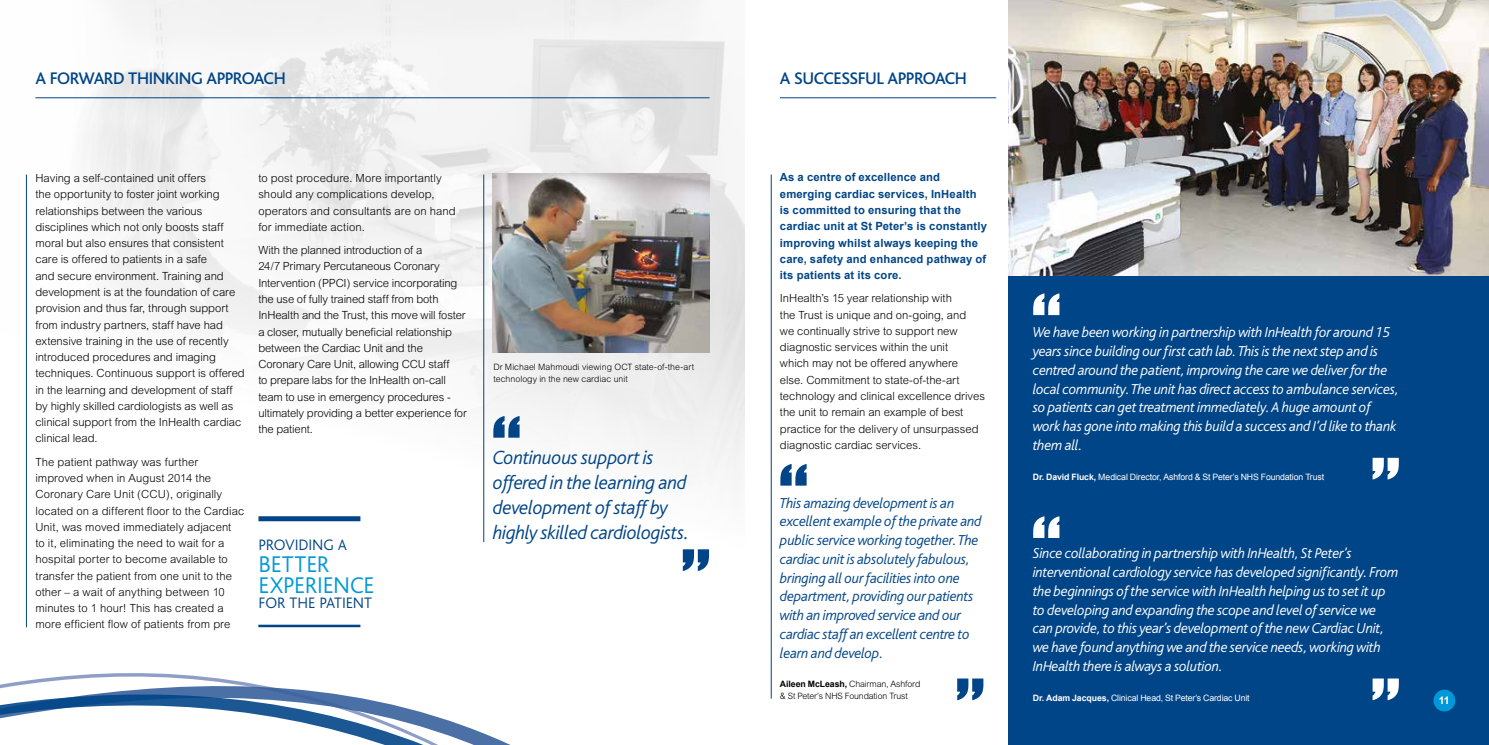
<style>
.page{position:relative;width:1489px;height:745px;background:#fff}
.page>*{position:absolute;margin:0;border:0;box-sizing:border-box;transform-origin:0 0}
.t1{font:300 23.75px/21.2px "Bliss";letter-spacing:-.01em;color:#0098d8}
.t2{font:italic 300 20px/25px "Bliss";letter-spacing:-.02em;color:#004587}
.t3{font:500 17.5px "Bliss";letter-spacing:-.025em;color:#004587}
.t4{font:300 15.88px "Bliss";letter-spacing:-.005em;color:#004587}
.t5{font:italic 300 15px/18.8px "Bliss";letter-spacing:-.02em;color:#fff}
.t6{font:italic 300 15px/18.8px "Bliss";letter-spacing:-.02em;color:#004587}
.t7{font:300 11.25px/16.2px "Arial";letter-spacing:-.005em;color:#000}
.t8{font:700 11.25px/16.2px "Arial";letter-spacing:.015em;color:#004587}
.t9{font:700 10.5px "Arial";color:#fff}
.t10{font:300 8.75px/11.2px "Arial";color:#000}
.t11{font:8.75px "Arial";letter-spacing:-.015em;color:#fff}
.s1{font-weight:700}
</style>
<div class="page">
<img style="left:25px;top:0;width:719px;height:583px">
<div style="left:1008px;top:0;width:480px;height:744px;background:#004587"></div>
<div style="left:1433px;top:689px;width:22px;height:22px;background:#0098d8;border-radius:50%"></div>
<hr style="left:780px;top:97px;width:216px;height:1px;background:#004587">
<hr style="left:35px;top:97px;width:674px;height:1px;background:#004587">
<svg style="left:682px;top:549px;width:27px;height:21px"></svg>
<svg style="left:493px;top:415px;width:26px;height:22px"></svg>
<hr style="left:771px;top:174px;width:1px;height:524px;background:#004587">
<hr style="left:26px;top:174px;width:1px;height:452px;background:#004587">
<hr style="left:483px;top:174px;width:1px;height:367px;background:#004587">
<img style="left:493px;top:174px;width:216px;height:178px">
<svg style="left:1372px;top:457px;width:26px;height:22px"></svg>
<svg style="left:957px;top:678px;width:26px;height:21px"></svg>
<svg style="left:1372px;top:678px;width:26px;height:21px"></svg>
<svg style="left:1033px;top:293px;width:26px;height:22px"></svg>
<svg style="left:780px;top:464px;width:26px;height:21px"></svg>
<svg style="left:1033px;top:516px;width:26px;height:21px"></svg>
<img style="left:1008px;top:0;width:480px;height:275px">
<div style="left:258px;top:516px;width:102px;height:5px;background:#004587"></div>
<svg style="left:25px;top:600px;width:336px;height:28px"></svg>
<svg style="left:0;top:673px;width:508px;height:71px"></svg>
<h3 class="t3" style="left:35px;top:69px;width:252px">A FORWARD THINKING APPROACH</h3>
<p class="t7" style="left:35px;top:170px;width:211px">Having a self-contained unit offers<br>the opportunity to foster joint working relationships between the various disciplines which not only boosts staff moral but also ensures that consistent care is offered to patients in a safe<br>and secure environment. Training and development is at the foundation of care provision and thus far, through support from industry partners, staff have had extensive training in the use of recently introduced procedures and imaging techniques. Continuous support is offered in the learning and development of staff by highly skilled cardiologists as well as clinical support from the InHealth cardiac clinical lead.</p>
<p class="t7" style="left:35px;top:453px;width:210px">The patient pathway was further improved when in August 2014 the Coronary Care Unit (CCU), originally located on a different floor to the Cardiac Unit, was moved immediately adjacent<br>to it, eliminating the need to wait for a hospital porter to become available to transfer the patient from one unit to the other – a wait of anything between 10 minutes to 1 hour! This has created a more efficient flow of patients from pre</p>
<p class="t7" style="left:258px;top:170px;width:199px">to post procedure. More importantly should any complications develop, operators and consultants are on hand for immediate action.</p>
<p class="t7" style="left:258px;top:242px;width:210px">With the planned introduction of a<br>24/7 Primary Percutaneous Coronary Intervention (PPCI) service incorporating the use of fully trained staff from both InHealth and the Trust, this move will foster a closer, mutually beneficial relationship between the Cardiac Unit and the Coronary Care Unit, allowing CCU staff<br>to prepare labs for the InHealth on-call team to use in emergency procedures - ultimately providing a better experience for the patient.</p>
<h3 class="t4" style="left:258px;top:536px;width:90px">PROVIDING A</h3>
<h1 class="t1" style="left:258px;top:553px;width:118px">BETTER<br>EXPERIENCE</h1>
<h3 class="t4" style="left:258px;top:593px;width:115px">FOR THE PATIENT</h3>
<p class="t10" style="left:493px;top:360px;width:202px;line-height:12.5px">Dr Michael Mahmoudi viewing OCT state-of-the-art technology in the new cardiac unit</p>
<h2 class="t2" style="left:493px;top:444px;width:198px">Continuous support is offered in the learning and development of staff by highly skilled cardiologists.</h2>
<h3 class="t3" style="left:780px;top:69px;width:188px">A SUCCESSFUL APPROACH</h3>
<p class="t8" style="left:780px;top:170px;width:208px">As a centre of excellence and emerging cardiac services, InHealth is committed to ensuring that the cardiac unit at St Peter’s is constantly improving whilst always keeping the care, safety and enhanced pathway of its patients at its core.</p>
<p class="t7" style="left:780px;top:290px;width:206px">InHealth’s 15 year relationship with<br>the Trust is unique and on-going, and<br>we continually strive to support new diagnostic services within the unit<br>which may not be offered anywhere<br>else. Commitment to state-of-the-art technology and clinical excellence drives the unit to remain an example of best practice for the delivery of unsurpassed diagnostic cardiac services.</p>
<p class="t6" style="left:780px;top:493px;width:203px">This amazing development is an excellent example of the private and public service working together. The cardiac unit is absolutely fabulous, bringing all our facilities into one department, providing our patients with an improved service and our cardiac staff an excellent centre to learn and develop.</p>
<p class="t10" style="left:780px;top:678px;width:142px"><span class="s1">Aileen McLeash,</span> Chairman, Ashford &amp; St Peter’s NHS Foundation Trust</p>
<p class="t5" style="left:1032px;top:323px;width:368px">We have been working in partnership with InHealth for around 15 years since building our first cath lab. This is the next step and is centred around the patient, improving the care we deliver for the local community. The unit has direct access to ambulance services, so patients can get treatment immediately. A huge amount of work has gone into making this build a success and I’d like to thank them all.</p>
<p class="t11" style="left:1032px;top:470px;width:293px"><span class="s1">Dr. David Fluck,</span> Medical Director, Ashford &amp; St Peter’s NHS Foundation Trust</p>
<p class="t5" style="left:1032px;top:544px;width:367px">Since collaborating in partnership with InHealth, St Peter’s interventional cardiology service has developed significantly. From the beginnings of the service with InHealth helping us to set it up to developing and expanding the scope and level of service we can provide, to this year’s development of the new Cardiac Unit, we have found anything we and the service needs, working with InHealth there is always a solution.</p>
<p class="t11" style="left:1032px;top:691px;width:218px"><span class="s1">Dr. Adam Jacques,</span> Clinical Head, St Peter’s Cardiac Unit</p>
<p class="t9" style="left:1438px;top:693px;width:13px">11</p>
</div>
